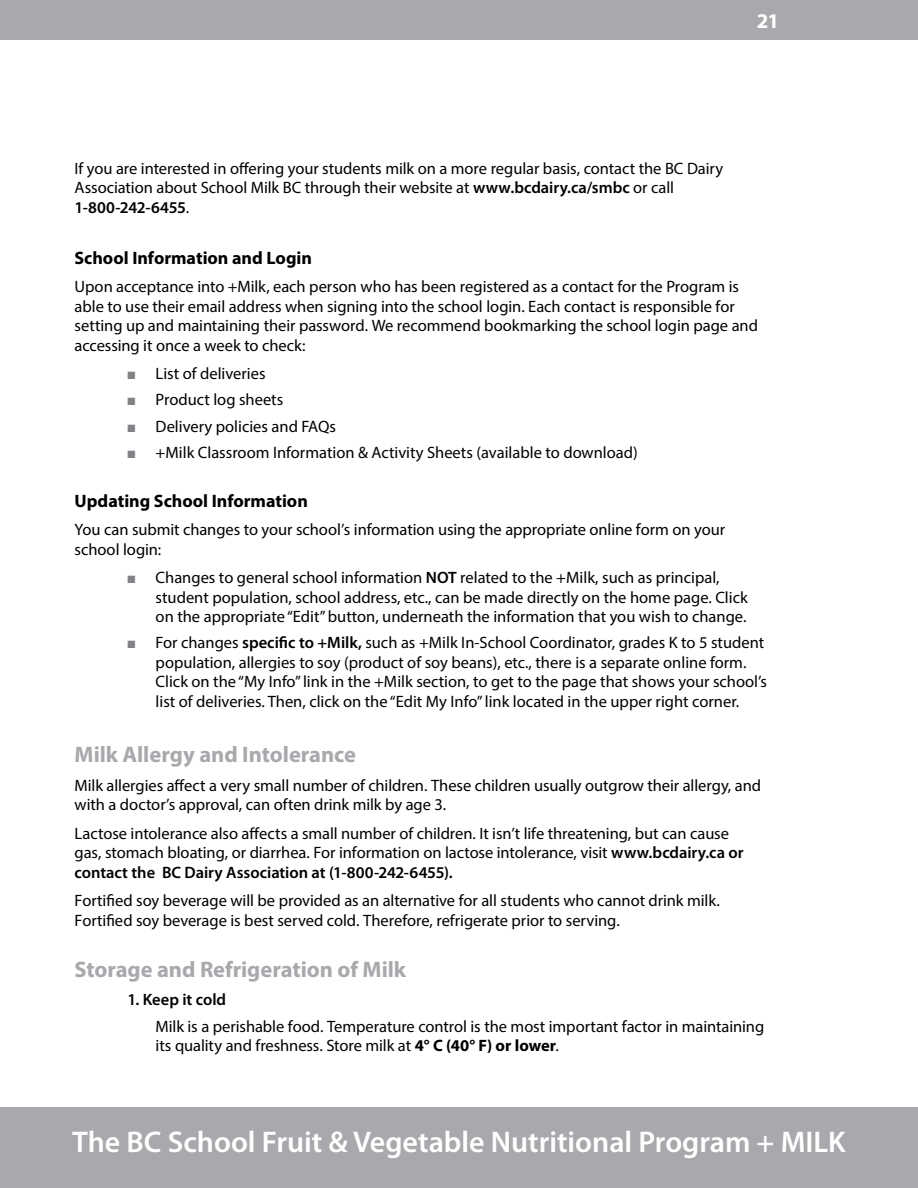
<style>
.page{position:relative;width:918px;height:1188px;background:#fff}
.page>*{position:absolute;margin:0;border:0;box-sizing:border-box;transform-origin:0 0}
.t1{font:600 30px "Myriad Pro";color:#fff}
.t2{font:700 22.5px "Myriad Pro";letter-spacing:-.005em;color:#a7a9ac}
.t3{font:700 21px "Myriad Pro";color:#fff}
.t4{font:700 18px "Myriad Pro";color:#000}
.t5{font:16.5px/19.5px "Myriad Pro";color:#000}
.t6{font:600 16.5px "Myriad Pro";color:#000}
.s1{font-weight:600}
.s2{color:#808285}
.s3{font-weight:700}
</style>
<div class="page">
<div style="left:0;top:1107px;width:918px;height:81px;background:#a7a9ac"></div>
<div style="left:0;top:0;width:918px;height:40px;background:#a7a9ac"></div>
<p class="t3" style="left:757px;top:7px;width:24px">21</p>
<p class="t5" style="left:75px;top:158px;width:650px">If you are interested in offering your students milk on a more regular basis, contact the BC Dairy<br>Association about School Milk BC through their website at <span class="s1">www.bcdairy.ca/smbc</span> or call<br><span class="s1">1-800-242-6455</span>.</p>
<p class="t4" style="left:75px;top:246px;width:239px">School Information and Login</p>
<p class="t5" style="left:75px;top:277px;width:685px">Upon acceptance into +Milk, each person who has been registered as a contact for the Program is able to use their email address when signing into the school login. Each contact is responsible for setting up and maintaining their password. We recommend bookmarking the school login page and accessing it once a week to check:</p>
<p class="t5" style="left:128px;top:364px;width:140px"><span class="s2">■</span> List of deliveries</p>
<p class="t5" style="left:128px;top:390px;width:157px"><span class="s2">■</span> Product log sheets</p>
<p class="t5" style="left:128px;top:416px;width:210px"><span class="s2">■</span> Delivery policies and FAQs</p>
<p class="t5" style="left:128px;top:442px;width:512px"><span class="s2">■</span> +Milk Classroom Information &amp; Activity Sheets (available to download)</p>
<p class="t4" style="left:75px;top:489px;width:235px">Updating School Information</p>
<p class="t5" style="left:75px;top:520px;width:652px">You can submit changes to your school’s information using the appropriate online form on your school login:</p>
<p class="t5" style="left:156px;top:568px;width:594px;text-indent:-28px"><span class="s2">■</span> Changes to general school information <span class="s1">NOT</span> related to the +Milk, such as principal, student population, school address, etc., can be made directly on the home page. Click on the appropriate “Edit” button, underneath the information that you wish to change.</p>
<p class="t5" style="left:156px;top:633px;width:613px;text-indent:-28px"><span class="s2">■</span> For changes <span class="s1">specific to +Milk,</span> such as +Milk In-School Coordinator, grades K to 5 student population, allergies to soy (product of soy beans), etc., there is a separate online form.<br>Click on the “My Info” link in the +Milk section, to get to the page that shows your school’s list of deliveries. Then, click on the “Edit My Info” link located in the upper right corner.</p>
<h2 class="t2" style="left:75px;top:740px;width:283px">Milk Allergy and Intolerance</h2>
<p class="t5" style="left:75px;top:775px;width:688px">Milk allergies affect a very small number of children. These children usually outgrow their allergy, and with a doctor’s approval, can often drink milk by age 3.</p>
<p class="t5" style="left:75px;top:823px;width:671px">Lactose intolerance also affects a small number of children. It isn’t life threatening, but can cause gas, stomach bloating, or diarrhea. For information on lactose intolerance, visit <span class="s1">www.bcdairy.ca or contact the BC Dairy Association at (1-800-242-6455).</span></p>
<p class="t5" style="left:75px;top:891px;width:647px">Fortified soy beverage will be provided as an alternative for all students who cannot drink milk.<br>Fortified soy beverage is best served cold. Therefore, refrigerate prior to serving.</p>
<h2 class="t2" style="left:75px;top:955px;width:333px">Storage and Refrigeration of Milk</h2>
<p class="t6" style="left:128px;top:989px;width:100px">1. Keep it cold</p>
<p class="t5" style="left:156px;top:1016px;width:610px">Milk is a perishable food. Temperature control is the most important factor in maintaining its quality and freshness. Store milk at <span class="s3">4° C (40° F) or lower</span>.</p>
<h1 class="t1" style="left:72px;top:1123px;width:775px">The BC School Fruit &amp; Vegetable Nutritional Program + MILK</h1>
</div>
